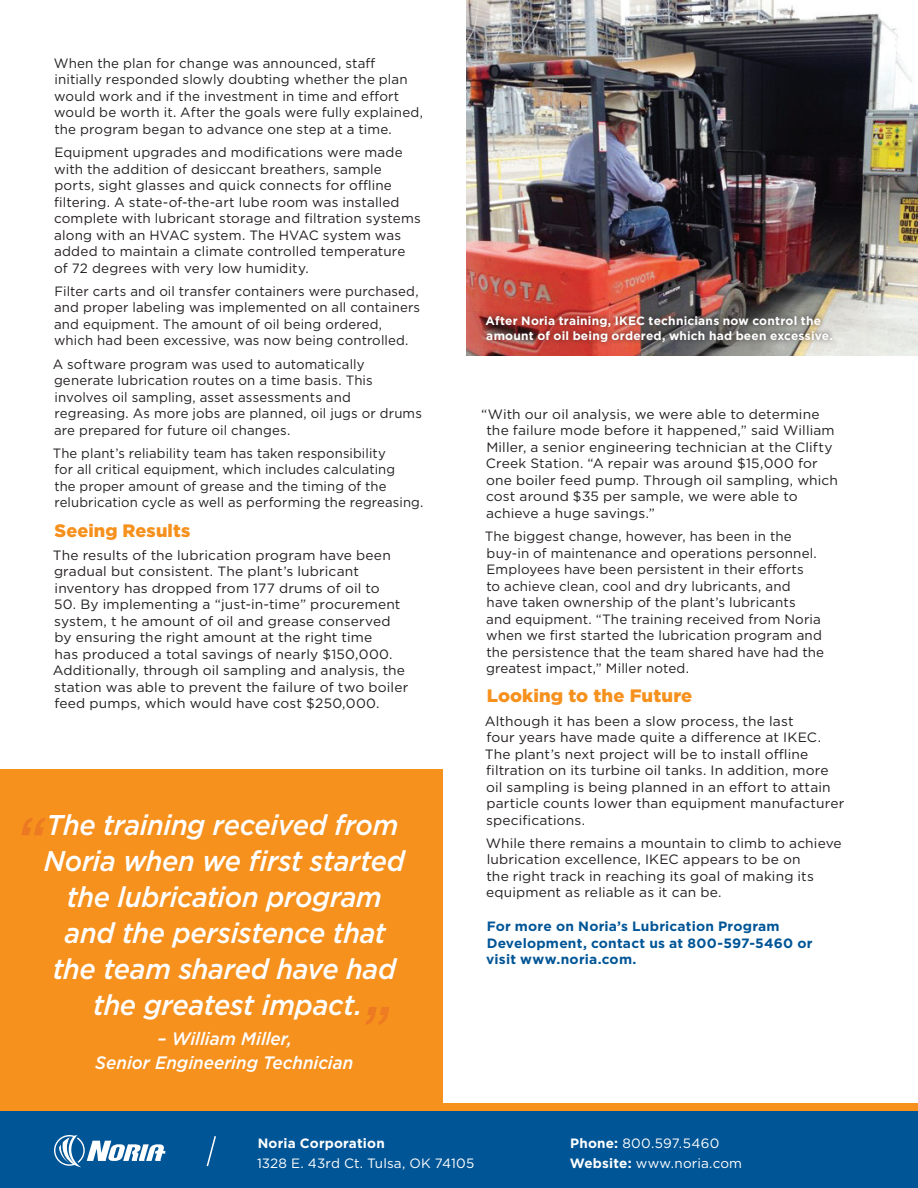
<style>
.page{position:relative;width:918px;height:1188px;background:#fff}
.page>*{position:absolute;margin:0;border:0;box-sizing:border-box;transform-origin:0 0}
.t1{font:italic 78px "Swiss 721 BT";color:#e97324}
.quotes{font:italic 500 28.5px/36px "Gotham";letter-spacing:-.015em;color:#fff;text-align:center;scale:.95 1}
.quotes-2{font:italic 500 18px/24px "Gotham";color:#fff;text-align:center;scale:.95 1}
.box_subheads{font:900 18px "Gotham";letter-spacing:.01em;color:#f6911e}
.box_subheads-2{font:13.5px/16.5px "Gotham";letter-spacing:.01em;color:#231f20}
.box_subheads-3{font:700 13.5px/16.5px "Gotham";letter-spacing:.015em;color:#005596}
.t2{font:13.5px/20.2px "Gotham";letter-spacing:.015em;color:#fff}
.t3{font:700 13.5px "Gotham";letter-spacing:.015em;color:#fff}
.interview_name{font:700 12px/15px "Gotham";letter-spacing:.015em;color:#fff}
.s1{font-weight:700}
</style>
<div class="page">
<img style="left:466px;top:0;width:452px;height:356px">
<div style="left:480px;top:310px;width:358px;height:38px;background:#231f20;opacity:.75"></div>
<div style="left:0;top:1111px;width:918px;height:77px;background:#005596"></div>
<div style="left:0;top:1103px;width:918px;height:8px;background:#f6911e"></div>
<svg style="left:54px;top:1135px;width:112px;height:32px"></svg>
<svg style="left:206px;top:1136px;width:10px;height:31px"></svg>
<div style="left:0;top:770px;width:443px;height:333px;background:#f6911e"></div>
<p class="box_subheads-2" style="left:54px;top:54px;width:371px">When the plan for change was announced, staff initially responded slowly doubting whether the plan would work and if the investment in time and effort would be worth it. After the goals were fully explained, the program began to advance one step at a time.</p>
<p class="box_subheads-2" style="left:54px;top:144px;width:368px">Equipment upgrades and modifications were made with the addition of desiccant breathers, sample ports, sight glasses and quick connects for offline filtering. A state-of-the-art lube room was installed complete with lubricant storage and filtration systems along with an HVAC system. The HVAC system was added to maintain a climate controlled temperature of 72 degrees with very low humidity.</p>
<p class="box_subheads-2" style="left:54px;top:282px;width:368px">Filter carts and oil transfer containers were purchased, and proper labeling was implemented on all containers and equipment. The amount of oil being ordered, which had been excessive, was now being controlled.</p>
<p class="box_subheads-2" style="left:53px;top:355px;width:371px">A software program was used to automatically generate lubrication routes on a time basis. This involves oil sampling, asset assessments and regreasing. As more jobs are planned, oil jugs or drums are prepared for future oil changes.</p>
<p class="box_subheads-2" style="left:53px;top:444px;width:372px">The plant’s reliability team has taken responsibility<br>for all critical equipment, which includes calculating<br>the proper amount of grease and the timing of the relubrication cycle as well as performing the regreasing.</p>
<p class="box_subheads" style="left:55px;top:518px;width:137px">Seeing Results</p>
<p class="box_subheads-2" style="left:53px;top:546px;width:340px">The results of the lubrication program have been gradual but consistent. The plant’s lubricant inventory has dropped from 177 drums of oil to</p>
<p class="box_subheads-2" style="left:53px;top:596px;width:357px">50. By implementing a “just-in-time” procurement system, t he amount of oil and grease conserved by ensuring the right amount at the right time<br>has produced a total savings of nearly $150,000.<br>Additionally, through oil sampling and analysis, the station was able to prevent the failure of two boiler feed pumps, which would have cost $250,000.</p>
<h1 class="t1" style="left:13px;top:800px;width:34px">“</h1>
<p class="quotes" style="left:44px;top:807px;width:382px">The training received from<br>Noria when we first started the lubrication program and the persistence that the team shared have had the greatest impact.</p>
<p class="quotes-2" style="left:95px;top:1027px;width:273px">– William Miller,<br>Senior Engineering Technician</p>
<h1 class="t1" style="left:358px;top:988px;width:34px">”</h1>
<p class="interview_name" style="left:486px;top:313px;width:349px">After Noria training, IKEC technicians now control the amount of oil being ordered, which had been excessive.</p>
<p class="box_subheads-2" style="left:486px;top:405px;width:354px;text-indent:-5px">“With our oil analysis, we were able to determine the failure mode before it happened,” said William Miller, a senior engineering technician at the Clifty Creek Station. “A repair was around $15,000 for one boiler feed pump. Through oil sampling, which cost around $35 per sample, we were able to achieve a huge savings.”</p>
<p class="box_subheads-2" style="left:485px;top:528px;width:341px">The biggest change, however, has been in the buy-in of maintenance and operations personnel.<br>Employees have been persistent in their efforts<br>to achieve clean, cool and dry lubricants, and<br>have taken ownership of the plant’s lubricants<br>and equipment. “The training received from Noria when we first started the lubrication program and the persistence that the team shared have had the greatest impact,” Miller noted.</p>
<p class="box_subheads" style="left:487px;top:684px;width:207px">Looking to the Future</p>
<p class="box_subheads-2" style="left:485px;top:712px;width:361px">Although it has been a slow process, the last<br>four years have made quite a difference at IKEC.<br>The plant’s next project will be to install offline filtration on its turbine oil tanks. In addition, more oil sampling is being planned in an effort to attain particle counts lower than equipment manufacturer specifications.</p>
<p class="box_subheads-2" style="left:486px;top:834px;width:358px">While there remains a mountain to climb to achieve lubrication excellence, IKEC appears to be on<br>the right track in reaching its goal of making its equipment as reliable as it can be.</p>
<p class="box_subheads-3" style="left:486px;top:918px;width:328px">For more on Noria’s Lubrication Program<br>Development, contact us at 800-597-5460 or visit www.noria.com.</p>
<p class="t3" style="left:258px;top:1134px;width:129px">Noria Corporation</p>
<p class="t2" style="left:257px;top:1153px;width:219px">1328 E. 43rd Ct. Tulsa, OK 74105</p>
<p class="t2" style="left:570px;top:1133px;width:174px"><span class="s1">Phone:</span> 800.597.5460<br><span class="s1">Website:</span> www.noria.com</p>
</div>
